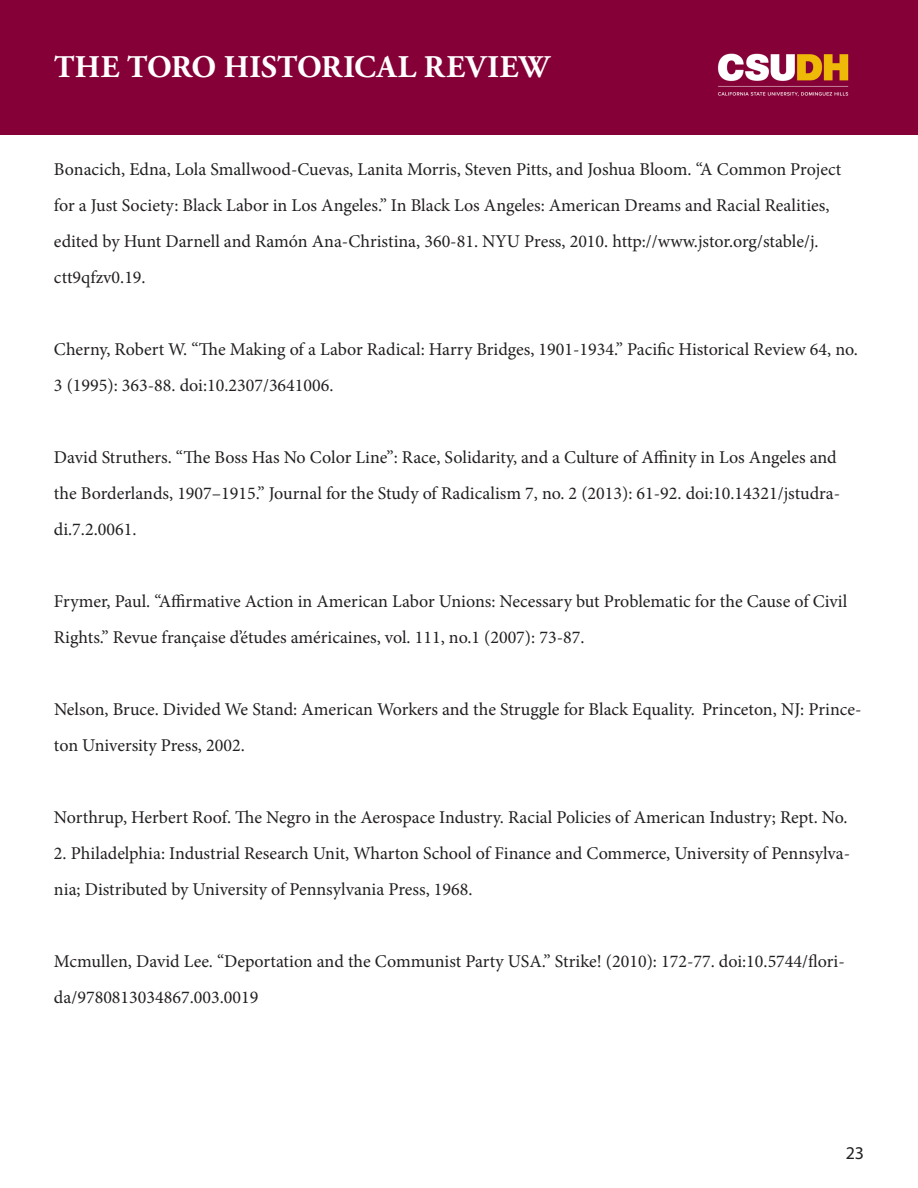
<style>
.page{position:relative;width:918px;height:1188px;background:#fff}
.page>*{position:absolute;margin:0;border:0;box-sizing:border-box;transform-origin:0 0}
.t1{font:700 31.5px "Adobe Garamond Pro";letter-spacing:.015em;color:#fff}
.t2{font:18px/36px "Minion Pro";color:#231f20}
.t3{font:18px "Myriad Pro";color:#231f20}
</style>
<div class="page">
<div style="left:0;top:0;width:918px;height:135px;background:#860038"></div>
<img style="left:717px;top:53px;width:132px;height:44px">
<h1 class="t1" style="left:54px;top:49px;width:497px">THE TORO HISTORICAL REVIEW</h1>
<p class="t2" style="left:54px;top:151px;width:789px">Bonacich, Edna, Lola Smallwood-Cuevas, Lanita Morris, Steven Pitts, and Joshua Bloom. “A Common Project for a Just Society: Black Labor in Los Angeles.” In Black Los Angeles: American Dreams and Racial Realities, edited by Hunt Darnell and Ramón Ana-Christina, 360-81. NYU Press, 2010. http://www.jstor.org/stable/j. ctt9qfzv0.19.</p>
<p class="t2" style="left:54px;top:331px;width:806px">Cherny, Robert W. “The Making of a Labor Radical: Harry Bridges, 1901-1934.” Pacific Historical Review 64, no.<br>3 (1995): 363-88. doi:10.2307/3641006.</p>
<p class="t2" style="left:54px;top:439px;width:788px">David Struthers. “The Boss Has No Color Line”: Race, Solidarity, and a Culture of Affinity in Los Angeles and the Borderlands, 1907–1915.” Journal for the Study of Radicalism 7, no. 2 (2013): 61-92. doi:10.14321/jstudra&shy;di.7.2.0061.</p>
<p class="t2" style="left:54px;top:583px;width:795px">Frymer, Paul. “Affirmative Action in American Labor Unions: Necessary but Problematic for the Cause of Civil<br>Rights.” Revue française d’études américaines, vol. 111, no.1 (2007): 73-87.</p>
<p class="t2" style="left:54px;top:691px;width:809px">Nelson, Bruce. Divided We Stand: American Workers and the Struggle for Black Equality. Princeton, NJ: Prince&shy;ton University Press, 2002.</p>
<p class="t2" style="left:54px;top:799px;width:795px">Northrup, Herbert Roof. The Negro in the Aerospace Industry. Racial Policies of American Industry; Rept. No.</p>
<p class="t2" style="left:54px;top:835px;width:798px">2. Philadelphia: Industrial Research Unit, Wharton School of Finance and Commerce, University of Pennsylva&shy;nia; Distributed by University of Pennsylvania Press, 1968.</p>
<p class="t2" style="left:54px;top:943px;width:792px">Mcmullen, David Lee. “Deportation and the Communist Party USA.” Strike! (2010): 172-77. doi:10.5744/flori&shy;da/9780813034867.003.0019</p>
<p class="t3" style="left:846px;top:1142px;width:20px">23</p>
</div>
